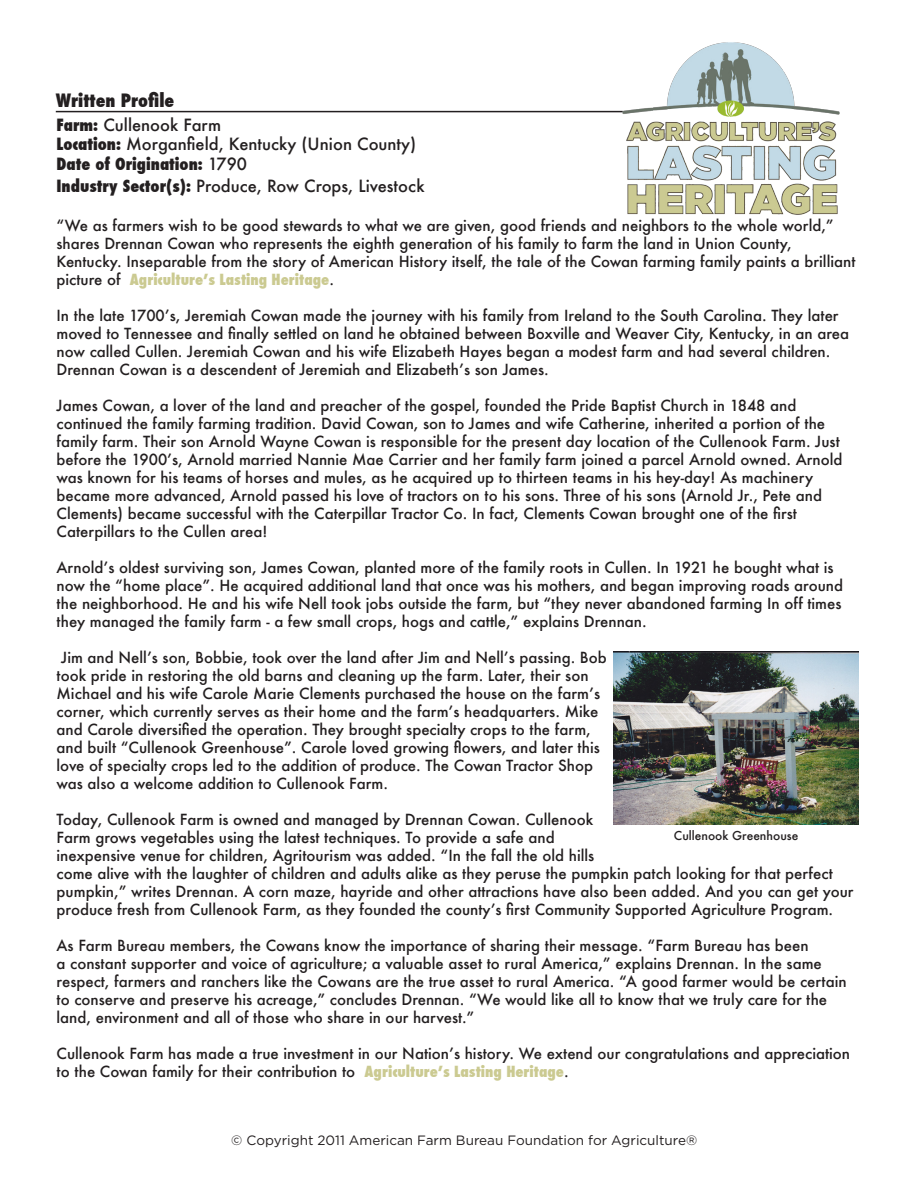
<style>
.page{position:relative;width:918px;height:1188px;background:#fff}
.page>*{position:absolute;margin:0;border:0;box-sizing:border-box;transform-origin:0 0}
.t1{font:800 condensed 18px "Futura";color:#231f20}
.t2{font:500 16.5px "Futura";color:#231f20}
.t3{font:800 condensed 16.5px "Futura";color:#231f20}
.t4{font:500 15px/18px "Futura";color:#231f20}
.t5{font:13.5px "Gotham";color:#231f20}
.t6{font:500 12px "Futura";color:#231f20}
.s1{font-weight:800;font-stretch:condensed}
.s2{font-weight:500;font-stretch:normal}
.s3{font-weight:800;font-stretch:condensed;color:#cbca91}
</style>
<div class="page">
<hr style="left:56px;top:111px;width:567px;height:1px;background:#231f20">
<img style="left:614px;top:42px;width:226px;height:173px">
<img style="left:614px;top:652px;width:245px;height:173px">
<p class="t1" style="left:56px;top:88px;width:120px">Written Profile</p>
<p class="t2" style="left:57px;top:113px;width:166px"><span class="s1">Farm:</span> Cullenook Farm</p>
<p class="t2" style="left:57px;top:133px;width:361px"><span class="s1">Location:</span> Morganfield, Kentucky (Union County)</p>
<p class="t3" style="left:57px;top:153px;width:192px">Date of Origination: <span class="s2">1790</span></p>
<p class="t2" style="left:57px;top:174px;width:370px"><span class="s1">Industry Sector(s):</span> Produce, Row Crops, Livestock</p>
<p class="t4" style="left:57px;top:217px;width:800px">“We as farmers wish to be good stewards to what we are given, good friends and neighbors to the whole world,” shares Drennan Cowan who represents the eighth generation of his family to farm the land in Union County, Kentucky. Inseparable from the story of American History itself, the tale of the Cowan farming family paints a brilliant picture of <span class="s3">Agriculture’s Lasting Heritage</span>.</p>
<p class="t4" style="left:57px;top:307px;width:794px">In the late 1700’s, Jeremiah Cowan made the journey with his family from Ireland to the South Carolina. They later moved to Tennessee and finally settled on land he obtained between Boxville and Weaver City, Kentucky, in an area now called Cullen. Jeremiah Cowan and his wife Elizabeth Hayes began a modest farm and had several children.<br>Drennan Cowan is a descendent of Jeremiah and Elizabeth’s son James.</p>
<p class="t4" style="left:57px;top:397px;width:788px">James Cowan, a lover of the land and preacher of the gospel, founded the Pride Baptist Church in 1848 and continued the family farming tradition. David Cowan, son to James and wife Catherine, inherited a portion of the family farm. Their son Arnold Wayne Cowan is responsible for the present day location of the Cullenook Farm. Just before the 1900’s, Arnold married Nannie Mae Carrier and her family farm joined a parcel Arnold owned. Arnold was known for his teams of horses and mules, as he acquired up to thirteen teams in his hey-day! As machinery became more advanced, Arnold passed his love of tractors on to his sons. Three of his sons (Arnold Jr., Pete and Clements) became successful with the Caterpillar Tractor Co. In fact, Clements Cowan brought one of the first Caterpillars to the Cullen area!</p>
<p class="t4" style="left:57px;top:559px;width:788px">Arnold’s oldest surviving son, James Cowan, planted more of the family roots in Cullen. In 1921 he bought what is now the “home place”. He acquired additional land that once was his mothers, and began improving roads around the neighborhood. He and his wife Nell took jobs outside the farm, but “they never abandoned farming In off times they managed the family farm - a few small crops, hogs and cattle,” explains Drennan.</p>
<p class="t4" style="left:57px;top:649px;width:552px;text-indent:5px">Jim and Nell’s son, Bobbie, took over the land after Jim and Nell’s passing. Bob took pride in restoring the old barns and cleaning up the farm. Later, their son Michael and his wife Carole Marie Clements purchased the house on the farm’s corner, which currently serves as their home and the farm’s headquarters. Mike and Carole diversified the operation. They brought specialty crops to the farm, and built “Cullenook Greenhouse”. Carole loved growing flowers, and later this love of specialty crops led to the addition of produce. The Cowan Tractor Shop was also a welcome addition to Cullenook Farm.</p>
<p class="t4" style="left:57px;top:811px;width:798px">Today, Cullenook Farm is owned and managed by Drennan Cowan. Cullenook<br>Farm grows vegetables using the latest techniques. To provide a safe and<br>inexpensive venue for children, Agritourism was added. “In the fall the old hills<br>come alive with the laughter of children and adults alike as they peruse the pumpkin patch looking for that perfect pumpkin,” writes Drennan. A corn maze, hayride and other attractions have also been added. And you can get your produce fresh from Cullenook Farm, as they founded the county’s first Community Supported Agriculture Program.</p>
<p class="t4" style="left:57px;top:937px;width:792px">As Farm Bureau members, the Cowans know the importance of sharing their message. “Farm Bureau has been<br>a constant supporter and voice of agriculture; a valuable asset to rural America,” explains Drennan. In the same respect, farmers and ranchers like the Cowans are the true asset to rural America. “A good farmer would be certain to conserve and preserve his acreage,” concludes Drennan. “We would like all to know that we truly care for the land, environment and all of those who share in our harvest.”</p>
<p class="t4" style="left:57px;top:1045px;width:795px">Cullenook Farm has made a true investment in our Nation’s history. We extend our congratulations and appreciation to the Cowan family for their contribution to <span class="s3">Agriculture’s Lasting Heritage</span>.</p>
<p class="t6" style="left:674px;top:827px;width:126px">Cullenook Greenhouse</p>
<p class="t5" style="left:231px;top:1133px;width:467px">© Copyright 2011 American Farm Bureau Foundation for Agriculture®</p>
</div>
